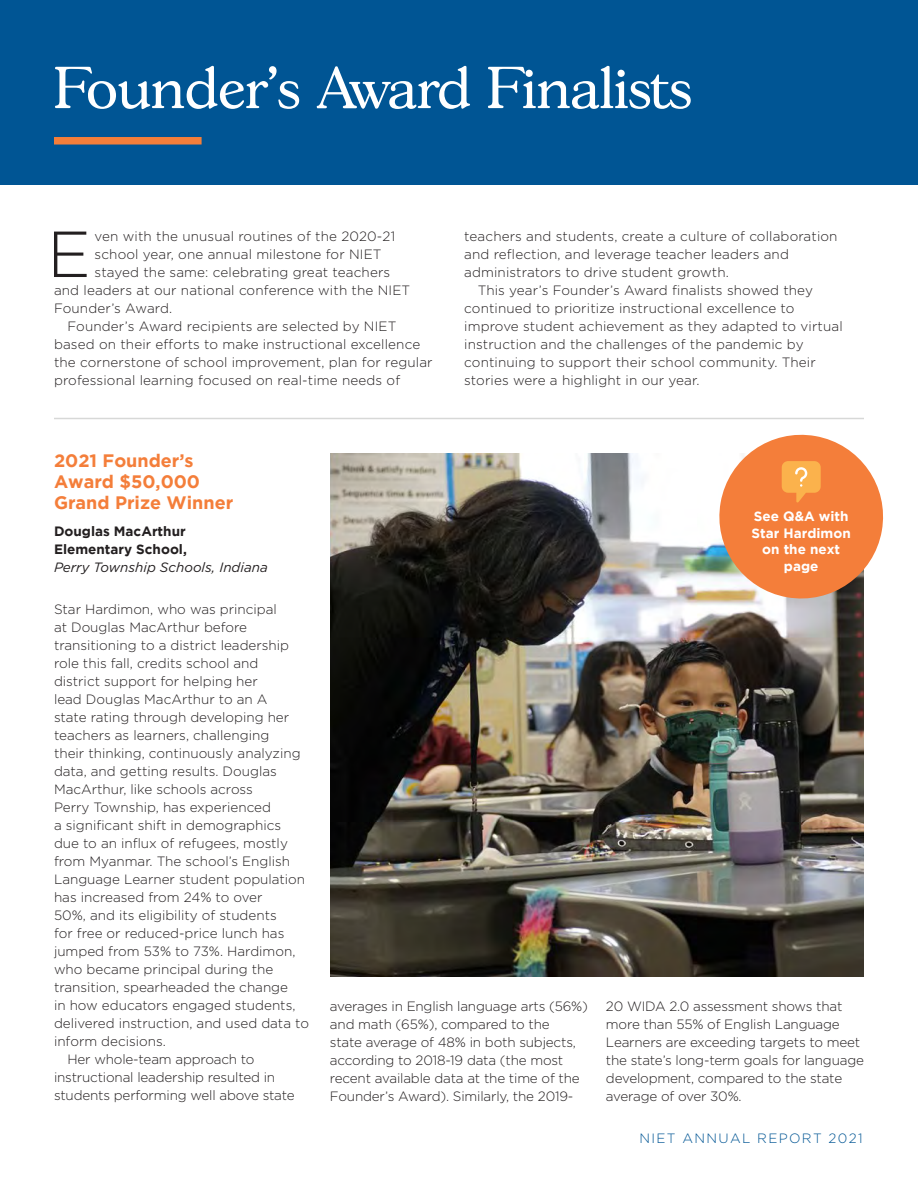
<style>
.page{position:relative;width:918px;height:1188px;background:#fff}
.page>*{position:absolute;margin:0;border:0;box-sizing:border-box;transform-origin:0 0}
.t1{font:300 64.95px "Gotham";color:#231f20}
.t2{font:57.3px "Gascogne";color:#fff}
.t3{font:700 18px/21px "Gotham";color:#f47e3a}
.t4{font:300 13.5px/18px "Gotham";color:#231f20}
.t5{font:700 13.5px/18px "Gotham";color:#231f20}
.t6{font:700 13.5px/16.5px "Gotham";color:#fff;text-align:center}
.t7{font:300 13.5px "Gotham";letter-spacing:.1em;color:#005594}
.s1{font-weight:400;font-style:italic}
</style>
<div class="page">
<div style="left:0;top:0;width:918px;height:184px;background:#005594"></div>
<div style="left:54px;top:137px;width:148px;height:8px;background:#f47e3a"></div>
<img style="left:330px;top:454px;width:534px;height:522px">
<hr style="left:54px;top:418px;width:810px;height:1px;background:#afb1b0">
<svg style="left:713px;top:434px;width:171px;height:171px"></svg>
<p class="t2" style="left:54px;top:50px;width:639px">Founder’s Award Finalists</p>
<p class="t1" style="left:47px;top:213px;width:45px">E</p>
<p class="t4" style="left:95px;top:227px;width:302px">ven with the unusual routines of the 2020-21</p>
<p class="t4" style="left:95px;top:245px;width:289px">school year, one annual milestone for NIET</p>
<p class="t4" style="left:95px;top:263px;width:297px">stayed the same: celebrating great teachers</p>
<p class="t4" style="left:54px;top:281px;width:358px">and leaders at our national conference with the NIET</p>
<p class="t4" style="left:54px;top:299px;width:120px">Founder’s Award.</p>
<p class="t4" style="left:54px;top:317px;width:380px;text-indent:14px">Founder’s Award recipients are selected by NIET based on their efforts to make instructional excellence the cornerstone of school improvement, plan for regular professional learning focused on real-time needs of</p>
<p class="t4" style="left:464px;top:227px;width:375px">teachers and students, create a culture of collaboration and reflection, and leverage teacher leaders and administrators to drive student growth.</p>
<p class="t4" style="left:464px;top:281px;width:380px;text-indent:14px">This year’s Founder’s Award finalists showed they continued to prioritize instructional excellence to improve student achievement as they adapted to virtual instruction and the challenges of the pandemic by continuing to support their school community. Their stories were a highlight in our year.</p>
<p class="t3" style="left:54px;top:449px;width:181px">2021 Founder’s<br>Award $50,000<br>Grand Prize Winner</p>
<p class="t5" style="left:54px;top:522px;width:215px">Douglas MacArthur<br>Elementary School,<br><span class="s1">Perry Township Schools, Indiana</span></p>
<p class="t4" style="left:54px;top:600px;width:257px">Star Hardimon, who was principal<br>at Douglas MacArthur before transitioning to a district leadership role this fall, credits school and<br>district support for helping her<br>lead Douglas MacArthur to an A<br>state rating through developing her teachers as learners, challenging<br>their thinking, continuously analyzing data, and getting results. Douglas MacArthur, like schools across<br>Perry Township, has experienced<br>a significant shift in demographics due to an influx of refugees, mostly from Myanmar. The school’s English Language Learner student population has increased from 24% to over<br>50%, and its eligibility of students<br>for free or reduced-price lunch has jumped from 53% to 73%. Hardimon, who became principal during the transition, spearheaded the change<br>in how educators engaged students, delivered instruction, and used data to inform decisions.</p>
<p class="t4" style="left:54px;top:1049px;width:242px;text-indent:14px">Her whole-team approach to instructional leadership resulted in students performing well above state</p>
<p class="t6" style="left:752px;top:508px;width:101px">See Q&amp;A with<br>Star Hardimon on the next page</p>
<p class="t4" style="left:330px;top:997px;width:260px">averages in English language arts (56%) and math (65%), compared to the<br>state average of 48% in both subjects, according to 2018-19 data (the most recent available data at the time of the Founder’s Award). Similarly, the 2019-</p>
<p class="t4" style="left:606px;top:997px;width:259px">20 WIDA 2.0 assessment shows that more than 55% of English Language Learners are exceeding targets to meet the state’s long-term goals for language development, compared to the state average of over 30%.</p>
<p class="t7" style="left:639px;top:1130px;width:225px">NIET ANNUAL REPORT 2021</p>
</div>
